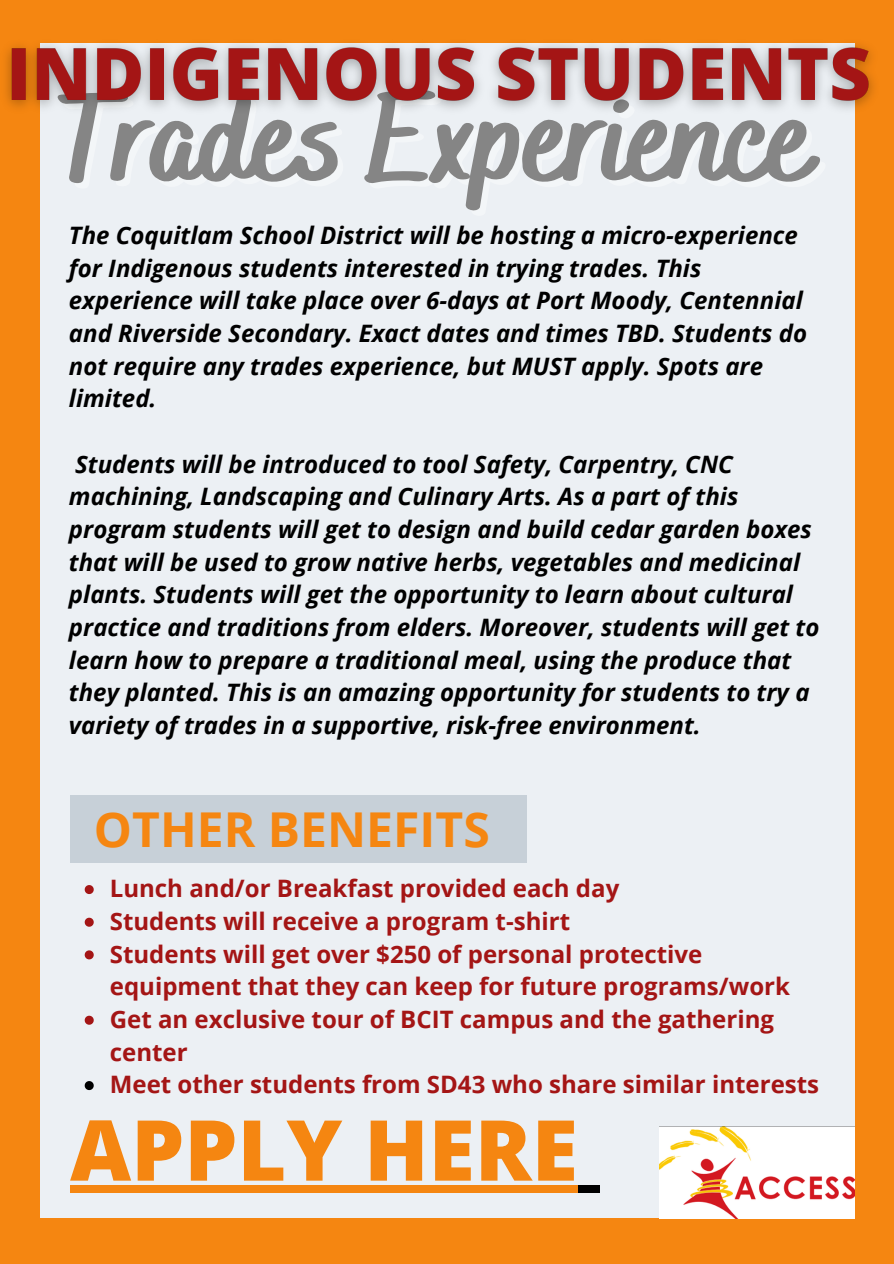
<style>
.page{position:relative;width:894px;height:1264px;background:#fff}
.page>*{position:absolute;margin:0;border:0;box-sizing:border-box;transform-origin:0 0}
.t1{font:800 124.65px "Bakerie Smooth";color:#858585}
.t2{font:800 84px "Open Sans";color:#f58611}
.t3{font:700 48px "Open Sans";color:#f58611}
.t4{font:italic 700 24px/32.7px "Open Sans";color:#000}
.t5{font:700 24px/32.7px "Open Sans";color:#a41515}
</style>
<div class="page">
<div style="left:0;top:0;width:893px;height:1263px;background:#f58611"></div>
<div style="left:40px;top:43px;width:814px;height:1175px;background:#ecf0f4"></div>
<img style="left:659px;top:1126px;width:195px;height:92px">
<svg style="left:85px;top:885px;width:9px;height:9px"></svg>
<svg style="left:85px;top:917px;width:9px;height:9px"></svg>
<svg style="left:85px;top:950px;width:9px;height:9px"></svg>
<svg style="left:85px;top:1015px;width:9px;height:9px"></svg>
<svg style="left:85px;top:1081px;width:9px;height:9px"></svg>
<div style="left:70px;top:795px;width:456px;height:67px;background:#c7d0d8"></div>
<div style="left:70px;top:1185px;width:507px;height:7px;background:#f58611"></div>
<div style="left:577px;top:1185px;width:22px;height:7px;background:#000"></div>
<img style="left:6px;top:43px;width:868px;height:100px">
<p class="t1" style="left:58px;top:65px;width:756px">Trades Experience</p>
<p class="t4" style="left:69px;top:218px;width:739px">The Coquitlam School District will be hosting a micro-experience for Indigenous students interested in trying trades. This experience will take place over 6-days at Port Moody, Centennial and Riverside Secondary. Exact dates and times TBD. Students do not require any trades experience, but MUST apply. Spots are limited.</p>
<p class="t4" style="left:69px;top:447px;width:751px">Students will be introduced to tool Safety, Carpentry, CNC machining, Landscaping and Culinary Arts. As a part of this program students will get to design and build cedar garden boxes that will be used to grow native herbs, vegetables and medicinal plants. Students will get the opportunity to learn about cultural practice and traditions from elders. Moreover, students will get to learn how to prepare a traditional meal, using the produce that they planted. This is an amazing opportunity for students to try a variety of trades in a supportive, risk-free environment.</p>
<p class="t3" style="left:94px;top:796px;width:397px">OTHER BENEFITS</p>
<p class="t5" style="left:110px;top:871px;width:511px">Lunch and/or Breakfast provided each day</p>
<p class="t5" style="left:110px;top:904px;width:462px">Students will receive a program t-shirt</p>
<p class="t5" style="left:110px;top:937px;width:681px">Students will get over $250 of personal protective equipment that they can keep for future programs/work</p>
<p class="t5" style="left:110px;top:1002px;width:665px">Get an exclusive tour of BCIT campus and the gathering center</p>
<p class="t5" style="left:110px;top:1067px;width:710px">Meet other students from SD43 who share similar interests</p>
<p class="t2" style="left:70px;top:1090px;width:509px">APPLY HERE</p>
</div>
